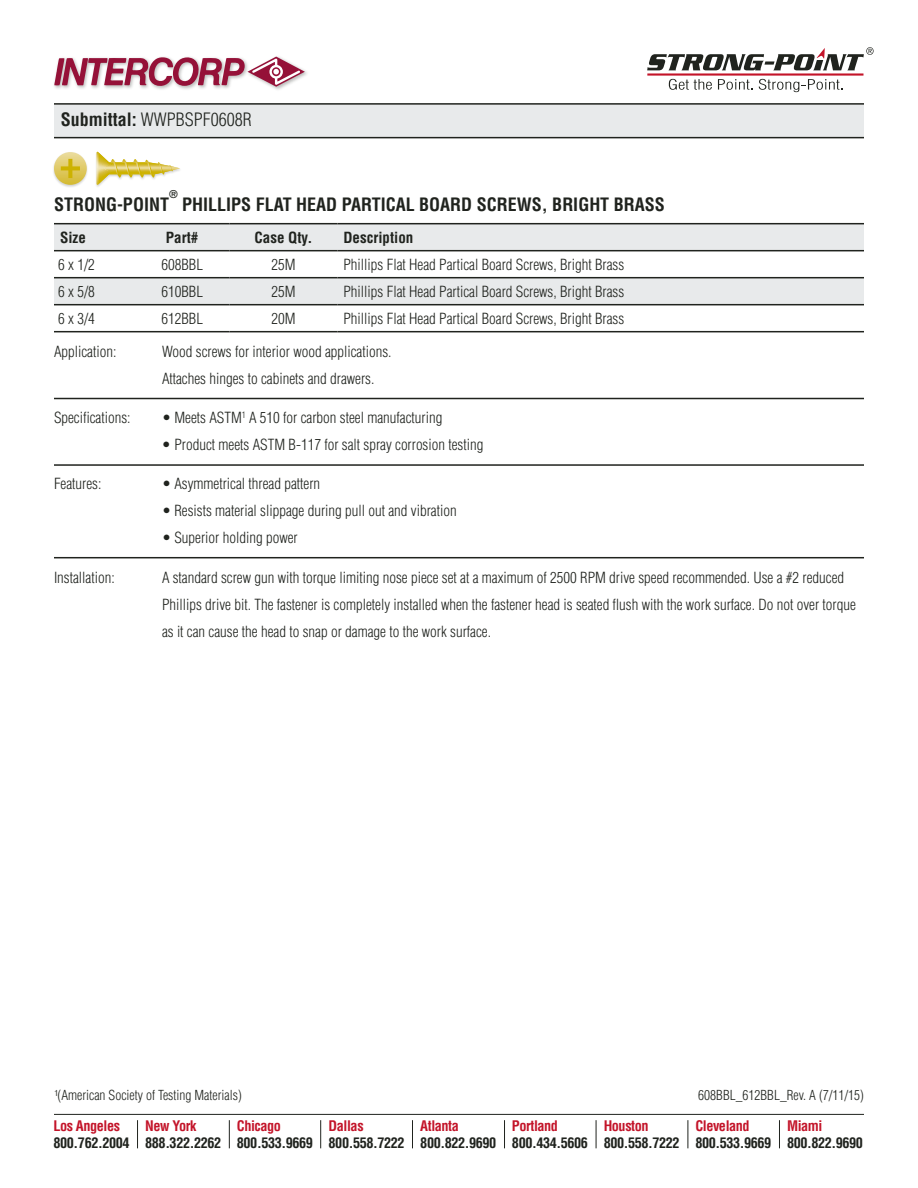
<style>
.page{position:relative;width:918px;height:1188px;background:#fff}
.page>*{position:absolute;margin:0;border:0;box-sizing:border-box;transform-origin:0 0}
.t1{font:700 condensed 18px "Helvetica LT Std";color:#20231e}
.t2{font:300 condensed 18px "Helvetica LT Std";color:#20231e}
.t3{font:300 condensed 15px/27px "Helvetica LT Std";color:#20231e}
.t4{font:700 condensed 15px "Helvetica LT Std";color:#20231e}
.t5{font:700 condensed 14.25px "Helvetica LT Std";letter-spacing:-.03em;color:#20231e}
.t6{font:700 condensed 14.25px "Helvetica LT Std";letter-spacing:-.03em;color:#c31429}
.t7{font:300 condensed 13.5px "Helvetica LT Std";color:#20231e}
.t8{font:700 condensed 10.5px "Helvetica LT Std";color:#20231e}
.s1{font-weight:700}
</style>
<div class="page">
<img style="left:56px;top:71px;width:251px;height:19px">
<svg style="left:54px;top:56px;width:251px;height:32px"></svg>
<hr style="left:647px;top:73px;width:216px;height:3px;background:#c31429">
<svg style="left:669px;top:79px;width:43px;height:11px"></svg>
<svg style="left:718px;top:79px;width:35px;height:11px"></svg>
<svg style="left:759px;top:79px;width:84px;height:13px"></svg>
<svg style="left:647px;top:47px;width:227px;height:23px"></svg>
<svg style="left:137px;top:1120px;width:1px;height:28px"></svg>
<hr style="left:54px;top:1114px;width:810px;height:1px;background:#20231e">
<svg style="left:229px;top:1120px;width:1px;height:28px"></svg>
<svg style="left:320px;top:1120px;width:1px;height:28px"></svg>
<svg style="left:412px;top:1120px;width:1px;height:28px"></svg>
<svg style="left:504px;top:1120px;width:1px;height:28px"></svg>
<svg style="left:596px;top:1120px;width:1px;height:28px"></svg>
<svg style="left:688px;top:1120px;width:1px;height:28px"></svg>
<svg style="left:779px;top:1120px;width:1px;height:28px"></svg>
<div style="left:54px;top:104px;width:810px;height:34px;background:#e8eaeb"></div>
<hr style="left:54px;top:103px;width:810px;height:2px;background:#20231e">
<hr style="left:54px;top:137px;width:810px;height:1px;background:#20231e">
<svg style="left:54px;top:224px;width:810px;height:26px;background:#e4e6e7"></svg>
<svg style="left:54px;top:278px;width:284px;height:26px;background:#e4e6e7"></svg>
<div style="left:338px;top:278px;width:526px;height:27px;background:#e8eaeb"></div>
<hr style="left:54px;top:223px;width:81px;height:1px;background:#20231e">
<hr style="left:135px;top:223px;width:95px;height:1px;background:#20231e">
<hr style="left:230px;top:223px;width:108px;height:1px;background:#20231e">
<hr style="left:338px;top:223px;width:526px;height:1px;background:#20231e">
<hr style="left:338px;top:250px;width:526px;height:1px;background:#20231e">
<hr style="left:338px;top:304px;width:526px;height:1px;background:#20231e">
<hr style="left:54px;top:250px;width:81px;height:1px;background:#20231e">
<hr style="left:135px;top:250px;width:95px;height:1px;background:#20231e">
<hr style="left:230px;top:250px;width:108px;height:1px;background:#20231e">
<hr style="left:54px;top:277px;width:81px;height:1px;background:#20231e">
<hr style="left:135px;top:277px;width:95px;height:1px;background:#20231e">
<hr style="left:230px;top:277px;width:108px;height:1px;background:#20231e">
<hr style="left:54px;top:304px;width:81px;height:1px;background:#20231e">
<hr style="left:135px;top:304px;width:95px;height:1px;background:#20231e">
<hr style="left:230px;top:304px;width:108px;height:1px;background:#20231e">
<hr style="left:54px;top:331px;width:81px;height:1px;background:#20231e">
<hr style="left:135px;top:331px;width:95px;height:1px;background:#20231e">
<hr style="left:230px;top:331px;width:108px;height:1px;background:#20231e">
<hr style="left:338px;top:277px;width:526px;height:1px;background:#20231e">
<hr style="left:338px;top:331px;width:526px;height:1px;background:#20231e">
<div style="left:52px;top:152px;width:130px;height:36px;background:#20231e;opacity:.2"></div>
<svg style="left:97px;top:152px;width:1px;height:33px"></svg>
<svg style="left:98px;top:152px;width:82px;height:32px"></svg>
<svg style="left:54px;top:152px;width:33px;height:33px"></svg>
<svg style="left:61px;top:159px;width:19px;height:19px"></svg>
<hr style="left:54px;top:398px;width:810px;height:1px;background:#20231e">
<hr style="left:54px;top:464px;width:810px;height:2px;background:#20231e">
<hr style="left:54px;top:557px;width:810px;height:1px;background:#20231e">
<p class="t2" style="left:61px;top:108px;width:192px"><span class="s1">Submittal:</span> WWPBSPF0608R</p>
<p class="t8" style="left:169px;top:187px;width:10px">®</p>
<p class="t1" style="left:54px;top:193px;width:117px">STRONG-POINT</p>
<p class="t1" style="left:182px;top:193px;width:484px">PHILLIPS FLAT HEAD PARTICAL BOARD SCREWS, BRIGHT BRASS</p>
<p class="t4" style="left:60px;top:228px;width:27px">Size</p>
<p class="t4" style="left:166px;top:228px;width:34px">Part#</p>
<p class="t4" style="left:255px;top:228px;width:59px">Case Qty.</p>
<p class="t4" style="left:343px;top:228px;width:71px">Description</p>
<p class="t3" style="left:58px;top:251px;width:38px">6 x 1/2</p>
<p class="t3" style="left:161px;top:251px;width:43px">608BBL</p>
<p class="t3" style="left:271px;top:251px;width:26px">25M</p>
<p class="t3" style="left:343px;top:251px;width:282px">Phillips Flat Head Partical Board Screws, Bright Brass</p>
<p class="t3" style="left:58px;top:278px;width:38px">6 x 5/8</p>
<p class="t3" style="left:161px;top:278px;width:43px">610BBL</p>
<p class="t3" style="left:271px;top:278px;width:26px">25M</p>
<p class="t3" style="left:343px;top:278px;width:282px">Phillips Flat Head Partical Board Screws, Bright Brass</p>
<p class="t3" style="left:58px;top:305px;width:38px">6 x 3/4</p>
<p class="t3" style="left:161px;top:305px;width:43px">612BBL</p>
<p class="t3" style="left:271px;top:305px;width:26px">20M</p>
<p class="t3" style="left:343px;top:305px;width:282px">Phillips Flat Head Partical Board Screws, Bright Brass</p>
<p class="t3" style="left:54px;top:338px;width:64px">Application:</p>
<p class="t3" style="left:162px;top:338px;width:231px">Wood screws for interior wood applications.<br>Attaches hinges to cabinets and drawers.</p>
<p class="t3" style="left:54px;top:404px;width:78px">Specifications:</p>
<p class="t3" style="left:162px;top:404px;width:282px">• Meets ASTM<sup>1</sup> A 510 for carbon steel manufacturing</p>
<p class="t3" style="left:162px;top:431px;width:323px">• Product meets ASTM B-117 for salt spray corrosion testing</p>
<p class="t3" style="left:54px;top:470px;width:49px">Features:</p>
<p class="t3" style="left:162px;top:470px;width:160px">• Asymmetrical thread pattern</p>
<p class="t3" style="left:162px;top:497px;width:296px">• Resists material slippage during pull out and vibration</p>
<p class="t3" style="left:162px;top:524px;width:137px">• Superior holding power</p>
<p class="t3" style="left:54px;top:564px;width:62px">Installation:</p>
<p class="t3" style="left:162px;top:564px;width:695px">A standard screw gun with torque limiting nose piece set at a maximum of 2500 RPM drive speed recommended. Use a #2 reduced<br>Phillips drive bit. The fastener is completely installed when the fastener head is seated flush with the work surface. Do not over torque as it can cause the head to snap or damage to the work surface.</p>
<p class="t7" style="left:54px;top:1087px;width:189px">¹(American Society of Testing Materials)</p>
<p class="t7" style="left:698px;top:1087px;width:167px">608BBL_612BBL_Rev. A (7/11/15)</p>
<p class="t6" style="left:54px;top:1117px;width:68px">Los Angeles</p>
<p class="t5" style="left:54px;top:1134px;width:78px">800.762.2004</p>
<p class="t6" style="left:145px;top:1117px;width:53px">New York</p>
<p class="t5" style="left:145px;top:1134px;width:78px">888.322.2262</p>
<p class="t6" style="left:237px;top:1117px;width:46px">Chicago</p>
<p class="t5" style="left:237px;top:1134px;width:78px">800.533.9669</p>
<p class="t6" style="left:329px;top:1117px;width:37px">Dallas</p>
<p class="t5" style="left:329px;top:1134px;width:78px">800.558.7222</p>
<p class="t6" style="left:420px;top:1117px;width:40px">Atlanta</p>
<p class="t5" style="left:420px;top:1134px;width:78px">800.822.9690</p>
<p class="t6" style="left:512px;top:1117px;width:48px">Portland</p>
<p class="t5" style="left:512px;top:1134px;width:78px">800.434.5606</p>
<p class="t6" style="left:604px;top:1117px;width:46px">Houston</p>
<p class="t5" style="left:604px;top:1134px;width:78px">800.558.7222</p>
<p class="t6" style="left:695px;top:1117px;width:56px">Cleveland</p>
<p class="t5" style="left:695px;top:1134px;width:78px">800.533.9669</p>
<p class="t6" style="left:787px;top:1117px;width:37px">Miami</p>
<p class="t5" style="left:787px;top:1134px;width:78px">800.822.9690</p>
</div>
